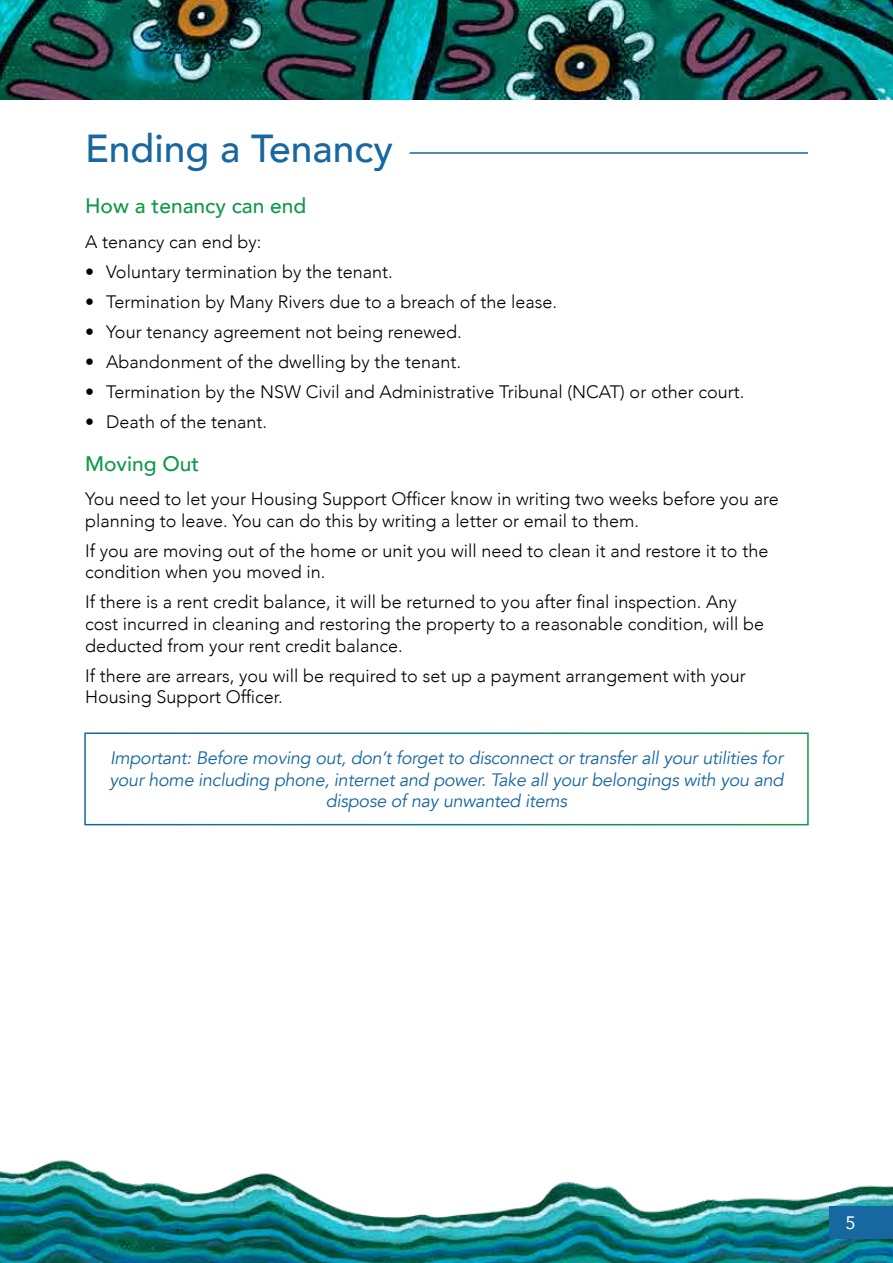
<style>
.page{position:relative;width:893px;height:1263px;background:#fff}
.page>*{position:absolute;margin:0;border:0;box-sizing:border-box;transform-origin:0 0}
.t1{font:500 39px "Avenir";color:#1767a0}
.t2{font:500 21px "Avenir";color:#109948}
.t3{font:300 18px/21.6px "Avenir";color:#000}
.t4{font:italic 18px/21.6px "Avenir";letter-spacing:-.015em;color:#1767a0;text-align:center}
.t5{font:18px "Avenir";color:#fff}
</style>
<div class="page">
<img style="left:0;top:1160px;width:893px;height:103px">
<img style="left:0;top:0;width:893px;height:99px">
<div style="left:830px;top:1206px;width:63px;height:33px;background:#1767a0"></div>
<div style="left:84px;top:732px;width:725px;height:93px;border:2px solid #fff"></div>
<hr style="left:410px;top:152px;width:398px;height:2px;background:#1767a0">
<h1 class="t1" style="left:85px;top:115px;width:309px">Ending a Tenancy</h1>
<p class="t2" style="left:85px;top:188px;width:223px">How a tenancy can end</p>
<p class="t3" style="left:85px;top:231px;width:178px">A tenancy can end by:</p>
<p class="t3" style="left:85px;top:261px;width:309px">• Voluntary termination by the tenant.</p>
<p class="t3" style="left:85px;top:291px;width:474px">• Termination by Many Rivers due to a breach of the lease.</p>
<p class="t3" style="left:85px;top:321px;width:378px">• Your tenancy agreement not being renewed.</p>
<p class="t3" style="left:85px;top:351px;width:378px">• Abandonment of the dwelling by the tenant.</p>
<p class="t3" style="left:85px;top:381px;width:661px">• Termination by the NSW Civil and Administrative Tribunal (NCAT) or other court.</p>
<p class="t3" style="left:85px;top:411px;width:184px">• Death of the tenant.</p>
<p class="t2" style="left:85px;top:445px;width:116px">Moving Out</p>
<p class="t3" style="left:85px;top:488px;width:695px">You need to let your Housing Support Officer know in writing two weeks before you are planning to leave. You can do this by writing a letter or email to them.</p>
<p class="t3" style="left:85px;top:540px;width:685px">If you are moving out of the home or unit you will need to clean it and restore it to the condition when you moved in.</p>
<p class="t3" style="left:85px;top:591px;width:681px">If there is a rent credit balance, it will be returned to you after final inspection. Any cost incurred in cleaning and restoring the property to a reasonable condition, will be deducted from your rent credit balance.</p>
<p class="t3" style="left:85px;top:665px;width:662px">If there are arrears, you will be required to set up a payment arrangement with your<br>Housing Support Officer.</p>
<p class="t4" style="left:109px;top:747px;width:675px">Important: Before moving out, don’t forget to disconnect or transfer all your utilities for your home including phone, internet and power. Take all your belongings with you and dispose of nay unwanted items</p>
<p class="t5" style="left:845px;top:1208px;width:12px">5</p>
</div>
